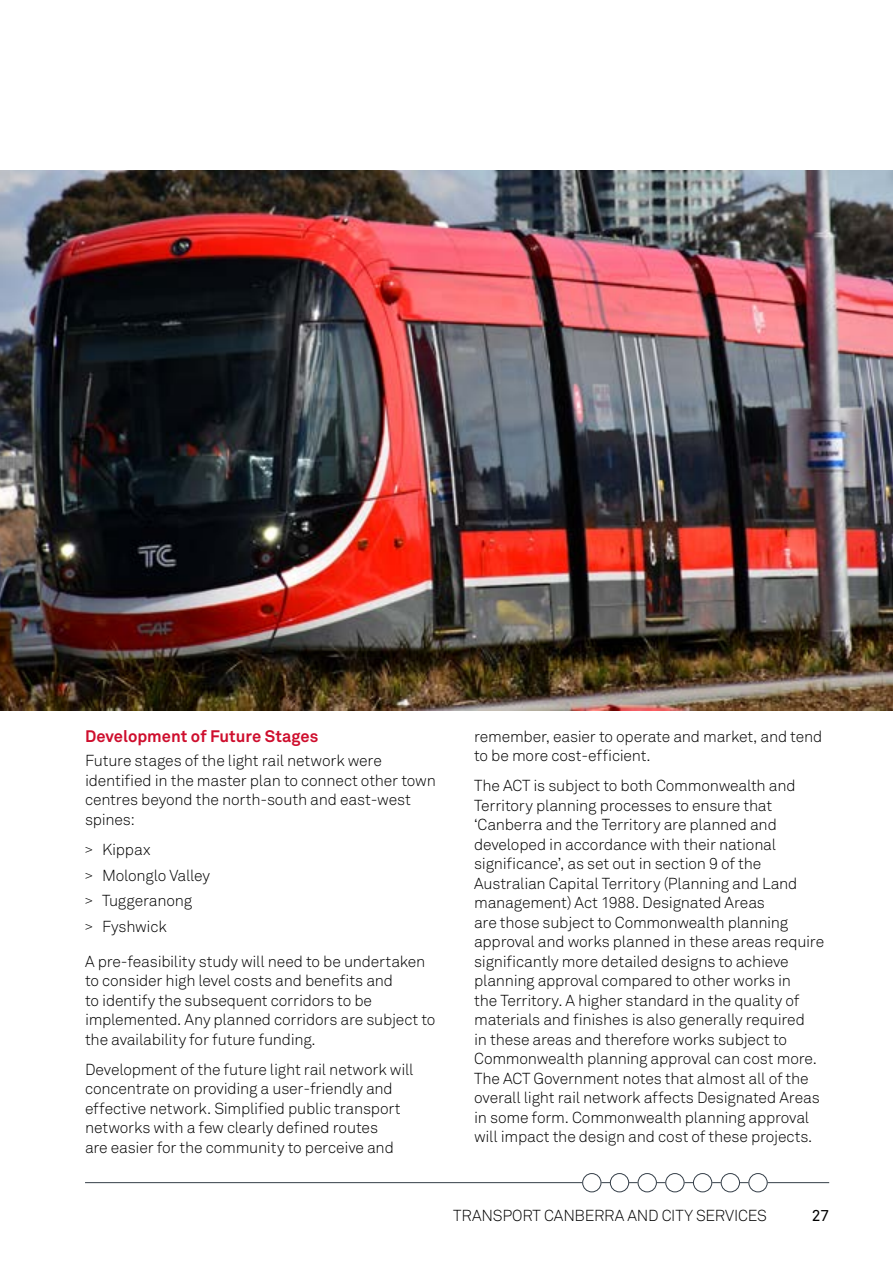
<style>
.page{position:relative;width:893px;height:1263px;background:#fff}
.page>*{position:absolute;margin:0;border:0;box-sizing:border-box;transform-origin:0 0}
.t1{font:700 16.5px "Akkurat";color:#ce0e2d}
.Body{font:300 15.75px/19.5px "Akkurat";letter-spacing:-.015em;color:#000}
.t2{font:15.75px "Akkurat";color:#000}
.s1{font-family:"Source Sans Pro"}
</style>
<div class="page">
<img style="left:0;top:170px;width:893px;height:540px">
<hr style="left:85px;top:1182px;width:497px;height:1px;background:#343e48">
<hr style="left:767px;top:1182px;width:62px;height:1px;background:#343e48">
<div style="left:748px;top:1173px;width:19px;height:19px;border:1px solid #343e48;border-radius:50%"></div>
<div style="left:693px;top:1173px;width:19px;height:19px;border:1px solid #343e48;border-radius:50%"></div>
<div style="left:610px;top:1173px;width:19px;height:19px;border:1px solid #343e48;border-radius:50%"></div>
<div style="left:721px;top:1173px;width:19px;height:19px;border:1px solid #343e48;border-radius:50%"></div>
<div style="left:638px;top:1173px;width:19px;height:19px;border:1px solid #343e48;border-radius:50%"></div>
<div style="left:665px;top:1173px;width:19px;height:19px;border:1px solid #343e48;border-radius:50%"></div>
<div style="left:582px;top:1173px;width:19px;height:19px;border:1px solid #343e48;border-radius:50%"></div>
<h4 class="t1" style="left:85px;top:726px;width:235px">Development of Future Stages</h4>
<p class="Body" style="left:85px;top:751px;width:352px">Future stages of the light rail network were identified in the master plan to connect other town centres beyond the north-south and east-west spines:</p>
<p class="Body" style="left:85px;top:840px;width:67px"><span class="s1">&gt;</span> Kippax</p>
<p class="Body" style="left:85px;top:865px;width:127px"><span class="s1">&gt;</span> Molonglo Valley</p>
<p class="Body" style="left:85px;top:891px;width:109px"><span class="s1">&gt;</span> Tuggeranong</p>
<p class="Body" style="left:85px;top:917px;width:83px"><span class="s1">&gt;</span> Fyshwick</p>
<p class="Body" style="left:85px;top:952px;width:352px">A pre-feasibility study will need to be undertaken to consider high level costs and benefits and<br>to identify the subsequent corridors to be implemented. Any planned corridors are subject to the availability for future funding.</p>
<p class="Body" style="left:85px;top:1060px;width:330px">Development of the future light rail network will concentrate on providing a user-friendly and effective network. Simplified public transport networks with a few clearly defined routes<br>are easier for the community to perceive and</p>
<p class="Body" style="left:474px;top:727px;width:350px">remember, easier to operate and market, and tend to be more cost-efficient.</p>
<p class="Body" style="left:474px;top:776px;width:352px">The ACT is subject to both Commonwealth and Territory planning processes to ensure that ‘Canberra and the Territory are planned and developed in accordance with their national significance’, as set out in section 9 of the Australian Capital Territory (Planning and Land management) Act 1988. Designated Areas<br>are those subject to Commonwealth planning approval and works planned in these areas require significantly more detailed designs to achieve planning approval compared to other works in<br>the Territory. A higher standard in the quality of materials and finishes is also generally required<br>in these areas and therefore works subject to Commonwealth planning approval can cost more.<br>The ACT Government notes that almost all of the overall light rail network affects Designated Areas in some form. Commonwealth planning approval will impact the design and cost of these projects.</p>
<p class="Body" style="left:453px;top:1206px;width:315px">TRANSPORT CANBERRA AND CITY SERVICES</p>
<p class="t2" style="left:812px;top:1206px;width:19px">27</p>
</div>
